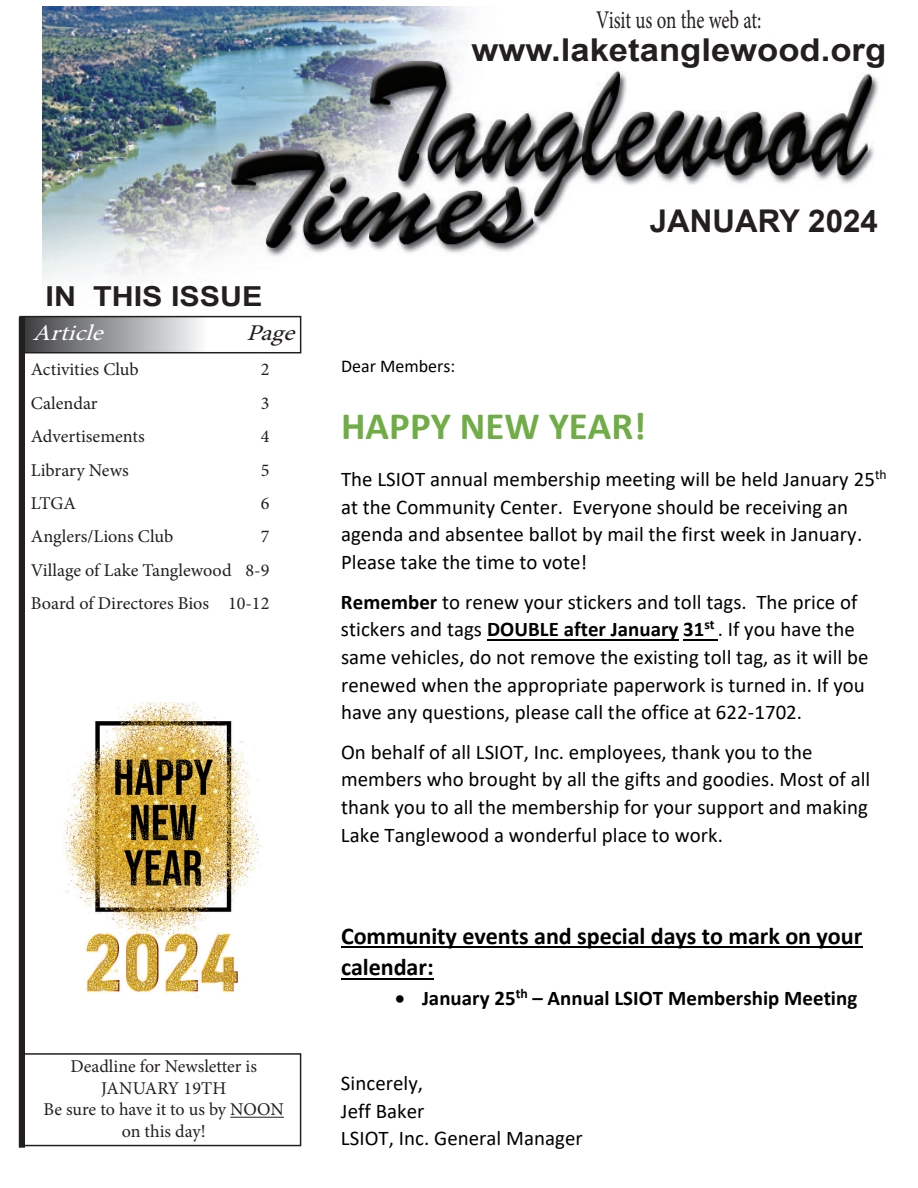
<style>
.page{position:relative;width:918px;height:1188px;background:#fff}
.page>*{position:absolute;margin:0;border:0;box-sizing:border-box;transform-origin:0 0}
.t1{font:700 38.85px "Calibri";color:#70ad47}
.t2{font:700 31.5px "Arial";color:#231f20;scale:1.1 1}
.t3{font:700 31.35px "Arial";color:#231f20}
.t4{font:700 27.6px "Arial";color:#231f20;scale:1.11 1}
.t5{font:25.5px "Minion Pro";color:#231f20;scale:.74 1}
.t6{font:700 24.15px/31.7px "Calibri";letter-spacing:-.005em;color:#000}
.t7{font:italic 22.5px "Minion Pro";color:#fff;scale:1.13 1}
.t8{font:italic 22.5px "Minion Pro";color:#231f20;scale:1.13 1}
.t9{font:20.85px/27.6px "Calibri";letter-spacing:.005em;color:#000}
.t10{font:700 20.85px "Calibri";letter-spacing:.005em;color:#000}
.t11{font:18px/21.6px "Minion Pro";color:#231f20;text-align:center}
.t12{font:18px "Calibri";color:#000}
.s1{font-weight:700}
</style>
<div class="page">
<img style="left:43px;top:6px;width:836px;height:274px">
<svg style="left:25px;top:319px;width:175px;height:31px;background:#98999c"></svg>
<div style="left:19px;top:316px;width:282px;height:37px;border:2px solid #231f20"></div>
<div style="left:20px;top:1053px;width:281px;height:93px;border:2px solid #231f20"></div>
<hr style="left:230px;top:1117px;width:54px;height:1px;background:#231f20">
<div style="left:19px;top:317px;width:6px;height:831px;border:2px solid #231f20"></div>
<hr style="left:487px;top:639px;width:192px;height:1px;background:#000">
<hr style="left:683px;top:639px;width:35px;height:1px;background:#000">
<hr style="left:341px;top:947px;width:521px;height:1px;background:#000">
<hr style="left:341px;top:978px;width:93px;height:2px;background:#000">
<img style="left:63px;top:702px;width:199px;height:296px">
<p class="t5" style="left:596px;top:2px;width:225px">Visit us on the web at:</p>
<p class="t2" style="left:472px;top:29px;width:378px">www.laketanglewood.org</p>
<p class="t4" style="left:46px;top:278px;width:197px">IN THIS ISSUE</p>
<p class="t7" style="left:33px;top:317px;width:71px">Article</p>
<p class="t8" style="left:247px;top:317px;width:52px">Page</p>
<p class="t11" style="left:31px;top:359px;width:109px">Activities Club</p>
<p class="t11" style="left:261px;top:359px;width:10px">2</p>
<p class="t11" style="left:31px;top:392px;width:68px">Calendar</p>
<p class="t11" style="left:261px;top:392px;width:10px">3</p>
<p class="t11" style="left:31px;top:426px;width:115px">Advertisements</p>
<p class="t11" style="left:261px;top:426px;width:10px">4</p>
<p class="t11" style="left:31px;top:459px;width:100px">Library News</p>
<p class="t11" style="left:261px;top:459px;width:10px">5</p>
<p class="t11" style="left:31px;top:493px;width:47px">LTGA</p>
<p class="t11" style="left:261px;top:493px;width:10px">6</p>
<p class="t11" style="left:31px;top:526px;width:144px">Anglers/Lions Club</p>
<p class="t11" style="left:261px;top:526px;width:10px">7</p>
<p class="t11" style="left:31px;top:560px;width:240px">Village of Lake Tanglewood 8-9</p>
<p class="t11" style="left:31px;top:593px;width:240px">Board of Directores Bios 10-12</p>
<p class="t11" style="left:70px;top:1056px;width:188px">Deadline for Newsletter is<br>JANUARY 19TH</p>
<p class="t11" style="left:43px;top:1099px;width:242px">Be sure to have it to us by NOON on this day!</p>
<p class="t12" style="left:341px;top:354px;width:116px">Dear Members:</p>
<p class="t3" style="left:650px;top:200px;width:230px">JANUARY 2024</p>
<p class="t1" style="left:341px;top:399px;width:307px">HAPPY NEW YEAR!</p>
<p class="t9" style="left:341px;top:464px;width:547px">The LSIOT annual membership meeting will be held January 25<sup>th </sup>at the Community Center. Everyone should be receiving an agenda and absentee ballot by mail the first week in January.<br>Please take the time to vote!</p>
<p class="t9" style="left:341px;top:587px;width:529px"><span class="s1">Remember</span> to renew your stickers and toll tags. The price of stickers and tags <span class="s1">DOUBLE after January 31</span><sup>st</sup> . If you have the same vehicles, do not remove the existing toll tag, as it will be renewed when the appropriate paperwork is turned in. If you have any questions, please call the office at 622-1702.</p>
<p class="t9" style="left:341px;top:738px;width:531px">On behalf of all LSIOT, Inc. employees, thank you to the members who brought by all the gifts and goodies. Most of all thank you to all the membership for your support and making Lake Tanglewood a wonderful place to work.</p>
<p class="t6" style="left:341px;top:920px;width:523px">Community events and special days to mark on your calendar:</p>
<p class="t10" style="left:395px;top:984px;width:464px">• January 25<sup>th</sup> – Annual LSIOT Membership Meeting</p>
<p class="t9" style="left:341px;top:1069px;width:243px">Sincerely,<br>Jeff Baker<br>LSIOT, Inc. General Manager</p>
</div>
